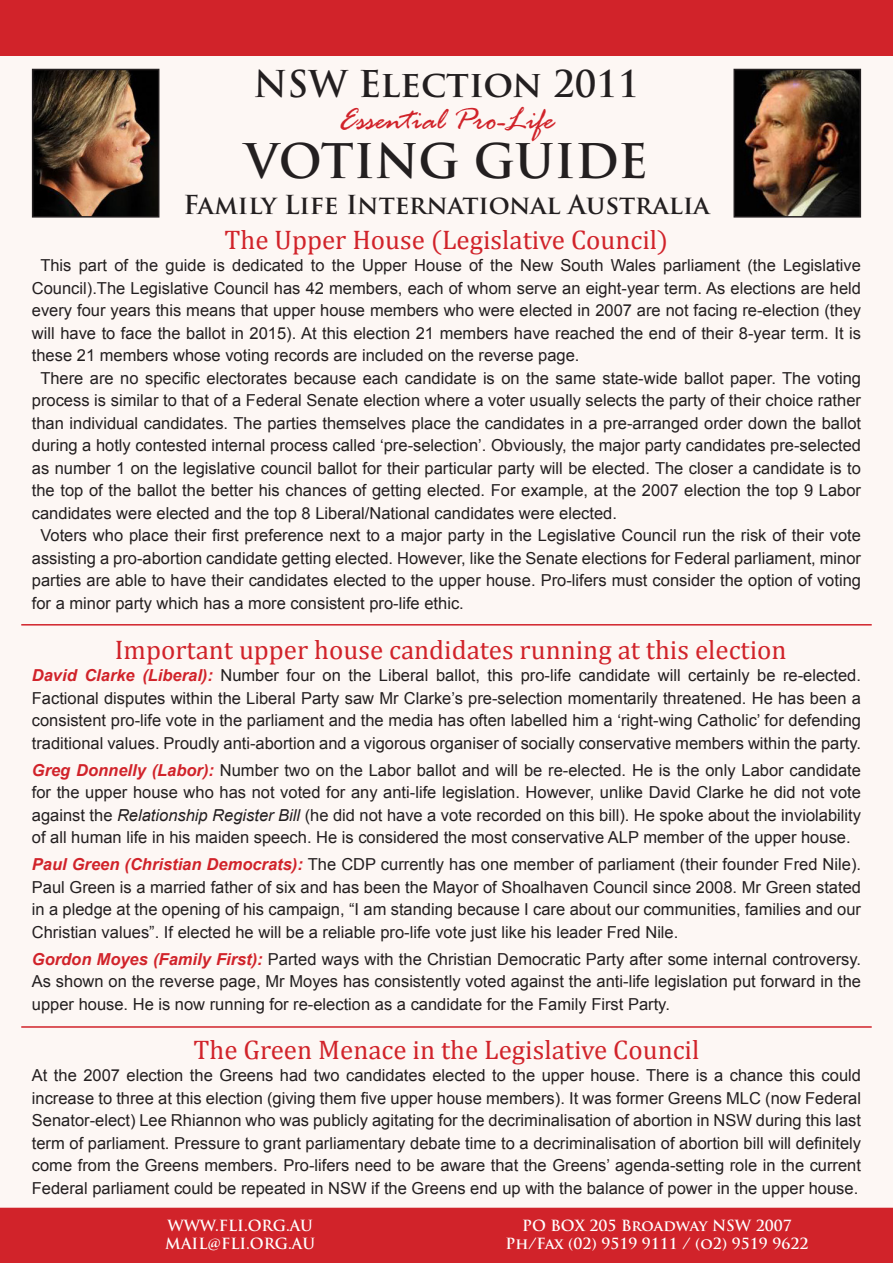
<style>
.page{position:relative;width:893px;height:1263px;background:#fff}
.page>*{position:absolute;margin:0;border:0;box-sizing:border-box;transform-origin:0 0}
.t1{font:700 46.5px "Trajan Pro";color:#231f20}
.t2{font:700 36px "Trajan Pro";color:#231f20}
.t3{font:italic 33px "Rage";color:#d1232a}
.t4{font:27px "Cambria Math";color:#d1232a}
.Upper_Right{font:700 25.5px "Trajan Pro";color:#231f20}
.t5{font:16.5px/22.5px "Arial";color:#231f20;text-align:justify}
.Upper_Right-2{font:700 15px "Trajan Pro";color:#fff}
.s1{font-weight:700;font-style:italic;color:#d1232a}
.s2{font-style:italic}
</style>
<div class="page">
<div style="left:0;top:55px;width:893px;height:1153px;background:#fdf7f4"></div>
<div style="left:1px;top:1208px;width:891px;height:54px;background:#d1232a"></div>
<div style="left:0;top:1208px;width:893px;height:55px;border:2px solid #d1232a"></div>
<div style="left:0;top:0;width:893px;height:55px;background:#d1232a"></div>
<hr style="left:21px;top:624px;width:851px;height:1px;background:#d1232a">
<hr style="left:21px;top:1026px;width:851px;height:2px;background:#d1232a">
<img style="left:35px;top:72px;width:121px;height:143px">
<div style="left:32px;top:69px;width:127px;height:149px;border:2px solid #231f20"></div>
<img style="left:736px;top:72px;width:122px;height:143px">
<div style="left:733px;top:69px;width:128px;height:149px;border:2px solid #231f20"></div>
<p class="t2" style="left:253px;top:61px;width:387px">NSW Election 2011</p>
<p class="t3" style="left:339px;top:102px;width:217px">Essential Pro-Life</p>
<p class="t1" style="left:245px;top:132px;width:404px">VOTING GUIDE</p>
<p class="Upper_Right" style="left:183px;top:189px;width:527px">Family Life International Australia</p>
<p class="t4" style="left:225px;top:224px;width:445px">The Upper House (Legislative Council)</p>
<p class="t5" style="left:32px;top:254px;width:831px;text-indent:9px">This part of the guide is dedicated to the Upper House of the New South Wales parliament (the Legislative Council).The Legislative Council has 42 members, each of whom serve an eight-year term. As elections are held every four years this means that upper house members who were elected in 2007 are not facing re-election (they will have to face the ballot in 2015). At this election 21 members have reached the end of their 8-year term. It is these 21 members whose voting records are included on the reverse page.</p>
<p class="t5" style="left:32px;top:367px;width:831px;text-indent:9px">There are no specific electorates because each candidate is on the same state-wide ballot paper. The voting process is similar to that of a Federal Senate election where a voter usually selects the party of their choice rather than individual candidates. The parties themselves place the candidates in a pre-arranged order down the ballot during a hotly contested internal process called ‘pre-selection’. Obviously, the major party candidates pre-selected as number 1 on the legislative council ballot for their particular party will be elected. The closer a candidate is to the top of the ballot the better his chances of getting elected. For example, at the 2007 election the top 9 Labor candidates were elected and the top 8 Liberal/National candidates were elected.</p>
<p class="t5" style="left:32px;top:524px;width:831px;text-indent:9px">Voters who place their first preference next to a major party in the Legislative Council run the risk of their vote assisting a pro-abortion candidate getting elected. However, like the Senate elections for Federal parliament, minor parties are able to have their candidates elected to the upper house. Pro-lifers must consider the option of voting for a minor party which has a more consistent pro-life ethic.</p>
<p class="t4" style="left:115px;top:634px;width:673px">Important upper house candidates running at this election</p>
<p class="t5" style="left:32px;top:664px;width:831px"><span class="s1">David Clarke (Liberal):</span> Number four on the Liberal ballot, this pro-life candidate will certainly be re-elected.<br>Factional disputes within the Liberal Party saw Mr Clarke’s pre-selection momentarily threatened. He has been a consistent pro-life vote in the parliament and the media has often labelled him a ‘right-wing Catholic’ for defending traditional values. Proudly anti-abortion and a vigorous organiser of socially conservative members within the party.</p>
<p class="t5" style="left:32px;top:759px;width:831px"><span class="s1">Greg Donnelly (Labor):</span> Number two on the Labor ballot and will be re-elected. He is the only Labor candidate for the upper house who has not voted for any anti-life legislation. However, unlike David Clarke he did not vote against the <span class="s2">Relationship Register Bill</span> (he did not have a vote recorded on this bill). He spoke about the inviolability of all human life in his maiden speech. He is considered the most conservative ALP member of the upper house.</p>
<p class="t5" style="left:32px;top:853px;width:831px"><span class="s1">Paul Green (Christian Democrats):</span> The CDP currently has one member of parliament (their founder Fred Nile).<br>Paul Green is a married father of six and has been the Mayor of Shoalhaven Council since 2008. Mr Green stated in a pledge at the opening of his campaign, “I am standing because I care about our communities, families and our Christian values”. If elected he will be a reliable pro-life vote just like his leader Fred Nile.</p>
<p class="t5" style="left:32px;top:948px;width:831px"><span class="s1">Gordon Moyes (Family First):</span> Parted ways with the Christian Democratic Party after some internal controversy.<br>As shown on the reverse page, Mr Moyes has consistently voted against the anti-life legislation put forward in the upper house. He is now running for re-election as a candidate for the Family First Party.</p>
<p class="t4" style="left:194px;top:1033px;width:507px">The Green Menace in the Legislative Council</p>
<p class="t5" style="left:32px;top:1064px;width:831px">At the 2007 election the Greens had two candidates elected to the upper house. There is a chance this could increase to three at this election (giving them five upper house members). It was former Greens MLC (now Federal Senator-elect) Lee Rhiannon who was publicly agitating for the decriminalisation of abortion in NSW during this last term of parliament. Pressure to grant parliamentary debate time to a decriminalisation of abortion bill will definitely come from the Greens members. Pro-lifers need to be aware that the Greens’ agenda-setting role in the current Federal parliament could be repeated in NSW if the Greens end up with the balance of power in the upper house.</p>
<p class="Upper_Right-2" style="left:167px;top:1216px;width:147px">WWW.FLI.ORG.AU</p>
<p class="Upper_Right-2" style="left:165px;top:1234px;width:151px">MAIL@FLI.ORG.AU</p>
<p class="Upper_Right-2" style="left:522px;top:1216px;width:271px">PO BOX 205 Broadway NSW 2007</p>
<p class="Upper_Right-2" style="left:506px;top:1234px;width:304px">Ph/Fax (02) 9519 9111 / (o2) 9519 9622</p>
</div>
